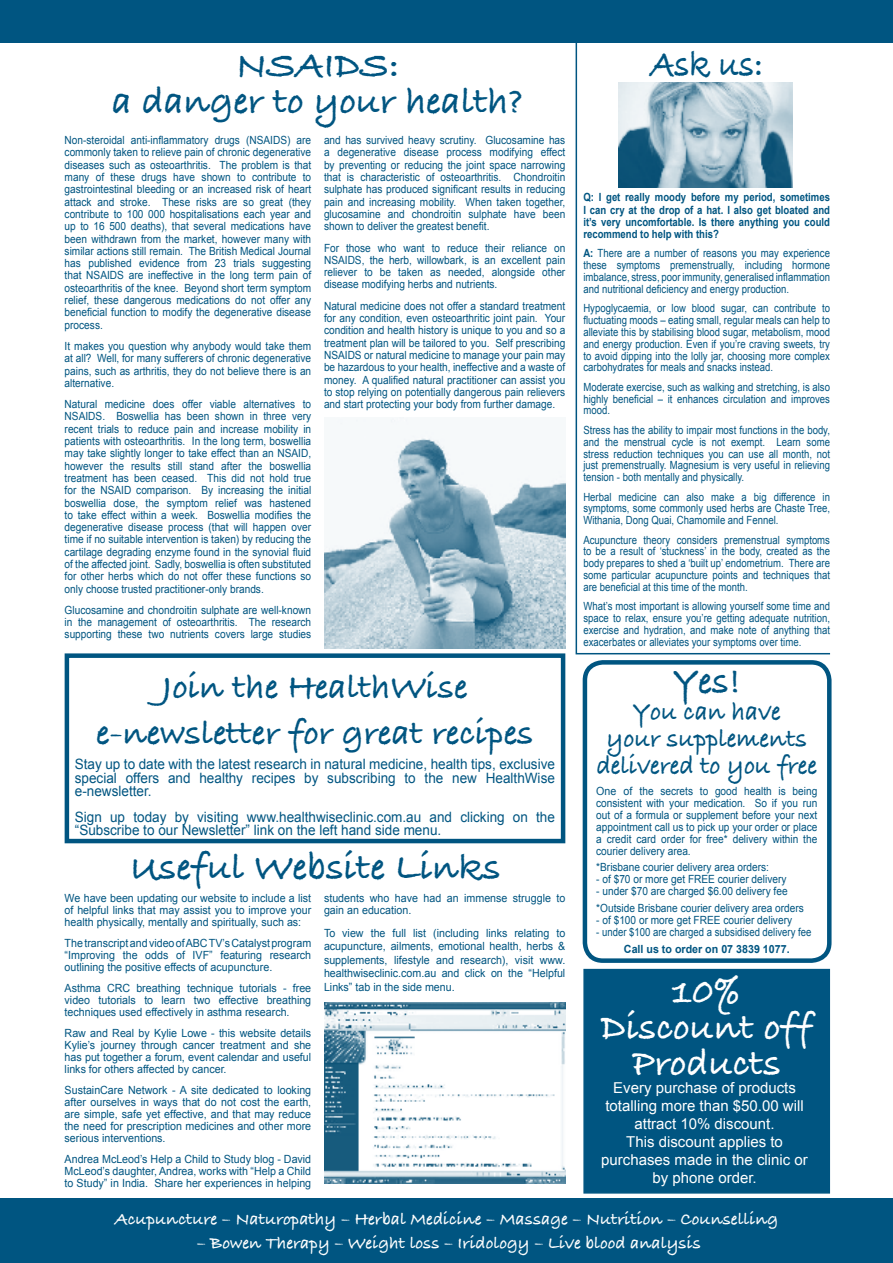
<style>
.page{position:relative;width:893px;height:1263px;background:#fff}
.page>*{position:absolute;margin:0;border:0;box-sizing:border-box;transform-origin:0 0}
.t1{font:39px/36px "Bradley Hand ITCTT Bold";color:#005581;text-align:center}
.t2{font:39px/36px "Bradley Hand ITCTT Bold";color:#fff;text-align:center}
.t3{font:39px "Bradley Hand ITCTT Bold";color:#005581;scale:.85 1}
.t4{font:39px "Bradley Hand ITCTT Bold";color:#005581;scale:.95 1}
.t5{font:36px/46.8px "Bradley Hand ITCTT Bold";color:#005581;text-align:center}
.t6{font:27px/27px "Bradley Hand ITCTT Bold";color:#005581;text-align:center;scale:.95 1}
.t7{font:18px "Bradley Hand ITCTT Bold";color:#fff}
.t8{font:15px/18px "Arial";color:#fff;text-align:center}
.t9{font:14.25px/13px "Arial";color:#005581;text-align:justify;scale:.95 1}
.t10{font:11.25px/12.3px "Arial";color:#005581;text-align:justify;scale:.9 1}
.t11{font:11.25px/11.9px "Arial";color:#005581;text-align:justify;scale:.85 1}
.t12{font:11.25px/12px "Arial";color:#005581;text-align:justify;scale:.95 1}
.t13{font:700 11.25px/12.1px "Arial";color:#005581;text-align:justify;scale:.85 1}
.t14{font:700 11.25px "Arial";color:#005581;scale:.95 1}
.s1{font-weight:700}
</style>
<div class="page">
<div style="left:583px;top:660px;width:248px;height:303px;border:4px solid #005581;border-radius:18px"></div>
<div style="left:65px;top:653px;width:500px;height:190px;border:4px solid #005581"></div>
<svg style="left:575px;top:43px;width:256px;height:612px"></svg>
<div style="left:583px;top:969px;width:247px;height:224px;background:#005581"></div>
<img style="left:324px;top:417px;width:241px;height:232px">
<img style="left:619px;top:82px;width:174px;height:106px">
<img style="left:324px;top:1003px;width:241px;height:181px">
<div style="left:0;top:1198px;width:893px;height:65px;background:#005581"></div>
<div style="left:0;top:0;width:893px;height:43px;background:#005581"></div>
<h1 class="t1" style="left:112px;top:45px;width:413px">NSAIDS:<br>a danger to your health?</h1>
<p class="t10" style="left:65px;top:134px;width:276px">Non-steroidal anti-inflammatory drugs (NSAIDS) are commonly taken to relieve pain of chronic degenerative diseases such as osteoarthritis. The problem is that many of these drugs have shown to contribute to gastrointestinal bleeding or an increased risk of heart attack and stroke. These risks are so great (they contribute to 100 000 hospitalisations each year and up to 16 500 deaths), that several medications have been withdrawn from the market, however many with similar actions still remain. The British Medical Journal has published evidence from 23 trials suggesting that NSAIDS are ineffective in the long term pain of osteoarthritis of the knee. Beyond short term symptom relief, these dangerous medications do not offer any beneficial function to modify the degenerative disease process.</p>
<p class="t10" style="left:65px;top:340px;width:276px">It makes you question why anybody would take them at all? Well, for many sufferers of chronic degenerative pains, such as arthritis, they do not believe there is an alternative.</p>
<p class="t10" style="left:65px;top:398px;width:276px">Natural medicine does offer viable alternatives to NSAIDS. Boswellia has been shown in three very recent trials to reduce pain and increase mobility in patients with osteoarthritis. In the long term, boswellia may take slightly longer to take effect than an NSAID, however the results still stand after the boswellia treatment has been ceased. This did not hold true for the NSAID comparison. By increasing the initial boswellia dose, the symptom relief was hastened to take effect within a week. Boswellia modifies the degenerative disease process (that will happen over time if no suitable intervention is taken) by reducing the cartilage degrading enzyme found in the synovial fluid of the affected joint. Sadly, boswellia is often substituted for other herbs which do not offer these functions so only choose trusted practitioner-only brands.</p>
<p class="t10" style="left:65px;top:604px;width:276px">Glucosamine and chondroitin sulphate are well-known in the management of osteoarthritis. The research supporting these two nutrients covers large studies</p>
<p class="t10" style="left:324px;top:134px;width:270px">and has survived heavy scrutiny. Glucosamine has a degenerative disease process modifying effect by preventing or reducing the joint space narrowing that is characteristic of osteoarthritis. Chondroitin sulphate has produced significant results in reducing pain and increasing mobility. When taken together, glucosamine and chondroitin sulphate have been shown to deliver the greatest benefit.</p>
<p class="t10" style="left:324px;top:242px;width:270px">For those who want to reduce their reliance on NSAIDS, the herb, willowbark, is an excellent pain reliever to be taken as needed, alongside other disease modifying herbs and nutrients.</p>
<p class="t10" style="left:324px;top:300px;width:270px">Natural medicine does not offer a standard treatment for any condition, even osteoarthritic joint pain. Your condition and health history is unique to you and so a treatment plan will be tailored to you. Self prescribing NSAIDS or natural medicine to manage your pain may be hazardous to your health, ineffective and a waste of money. A qualified natural practitioner can assist you to stop relying on potentially dangerous pain relievers and start protecting your body from further damage.</p>
<h2 class="t5" style="left:96px;top:662px;width:439px">Join the HealthWise e-newsletter for great recipes</h2>
<p class="t9" style="left:75px;top:758px;width:507px">Stay up to date with the latest research in natural medicine, health tips, exclusive special offers and healthy recipes by subscribing to the new HealthWise e-newsletter.</p>
<p class="t9" style="left:75px;top:810px;width:507px">Sign up today by visiting www.healthwiseclinic.com.au and clicking on the “Subscribe to our Newsletter” link on the left hand side menu.</p>
<h1 class="t1" style="left:130px;top:848px;width:372px">Useful Website Links</h1>
<p class="t12" style="left:65px;top:892px;width:261px">We have been updating our website to include a list of helpful links that may assist you to improve your health physically, mentally and spiritually, such as:</p>
<p class="t12" style="left:65px;top:937px;width:261px">The transcript and video of ABC TV’s Catalyst program “Improving the odds of IVF” featuring research outlining the positive effects of acupuncture.</p>
<p class="t12" style="left:65px;top:982px;width:261px">Asthma CRC breathing technique tutorials - free video tutorials to learn two effective breathing techniques used effectively in asthma research.</p>
<p class="t12" style="left:65px;top:1027px;width:261px">Raw and Real by Kylie Lowe - this website details Kylie’s journey through cancer treatment and she has put together a forum, event calendar and useful links for others affected by cancer.</p>
<p class="t12" style="left:65px;top:1084px;width:261px">SustainCare Network - A site dedicated to looking after ourselves in ways that do not cost the earth, are simple, safe yet effective, and that may reduce the need for prescription medicines and other more serious interventions.</p>
<p class="t12" style="left:65px;top:1153px;width:261px">Andrea McLeod’s Help a Child to Study blog - David McLeod’s daughter, Andrea, works with “Help a Child to Study” in India. Share her experiences in helping</p>
<p class="t12" style="left:324px;top:893px;width:256px">students who have had an immense struggle to gain an education.</p>
<p class="t12" style="left:324px;top:926px;width:256px;line-height:13.5px">To view the full list (including links relating to acupuncture, ailments, emotional health, herbs &amp; supplements, lifestyle and research), visit www. healthwiseclinic.com.au and click on the “Helpful Links” tab in the side menu.</p>
<h1 class="t3" style="left:650px;top:34px;width:134px">Ask us:</h1>
<p class="t13" style="left:583px;top:192px;width:292px">Q: I get really moody before my period, sometimes I can cry at the drop of a hat. I also get bloated and it’s very uncomfortable. Is there anything you could recommend to help with this?</p>
<p class="t11" style="left:583px;top:248px;width:292px"><span class="s1">A:</span> There are a number of reasons you may experience these symptoms premenstrually, including hormone imbalance, stress, poor immunity, generalised inflammation and nutritional deficiency and energy production.</p>
<p class="t11" style="left:583px;top:302px;width:292px">Hypoglycaemia, or low blood sugar, can contribute to fluctuating moods – eating small, regular meals can help to alleviate this by stabilising blood sugar, metabolism, mood and energy production. Even if you’re craving sweets, try to avoid dipping into the lolly jar, choosing more complex carbohydrates for meals and snacks instead.</p>
<p class="t11" style="left:583px;top:381px;width:292px">Moderate exercise, such as walking and stretching, is also highly beneficial – it enhances circulation and improves mood.</p>
<p class="t11" style="left:583px;top:424px;width:292px">Stress has the ability to impair most functions in the body, and the menstrual cycle is not exempt. Learn some stress reduction techniques you can use all month, not just premenstrually. Magnesium is very useful in relieving tension - both mentally and physically.</p>
<p class="t11" style="left:583px;top:491px;width:292px">Herbal medicine can also make a big difference in symptoms, some commonly used herbs are Chaste Tree, Withania, Dong Quai, Chamomile and Fennel.</p>
<p class="t11" style="left:583px;top:534px;width:292px">Acupuncture theory considers premenstrual symptoms to be a result of ‘stuckness’ in the body, created as the body prepares to shed a ‘built up’ endometrium. There are some particular acupuncture points and techniques that are beneficial at this time of the month.</p>
<p class="t11" style="left:583px;top:601px;width:292px">What’s most important is allowing yourself some time and space to relax, ensure you’re getting adequate nutrition, exercise and hydration, and make note of anything that exacerbates or alleviates your symptoms over time.</p>
<h1 class="t4" style="left:673px;top:651px;width:73px">Yes!</h1>
<h3 class="t6" style="left:596px;top:697px;width:234px">You can have<br>your supplements delivered to you free</h3>
<p class="t12" style="left:596px;top:785px;width:234px">One of the secrets to good health is being consistent with your medication. So if you run out of a formula or supplement before your next appointment call us to pick up your order or place a credit card order for free* delivery within the courier delivery area.</p>
<p class="t10" style="left:596px;top:861px;width:193px">*Brisbane courier delivery area orders:</p>
<p class="t10" style="left:596px;top:873px;width:213px">- of $70 or more get FREE courier delivery</p>
<p class="t10" style="left:596px;top:883px;width:232px;line-height:16.5px">- under $70 are charged $6.00 delivery fee *Outside Brisbane courier delivery area orders</p>
<p class="t10" style="left:596px;top:914px;width:219px">- of $100 or more get FREE courier delivery</p>
<p class="t11" style="left:596px;top:926px;width:255px">- under $100 are charged a subsidised delivery fee</p>
<p class="t14" style="left:624px;top:942px;width:176px">Call us to order on 07 3839 1077.</p>
<h1 class="t2" style="left:601px;top:971px;width:213px">10%<br>Discount off<br>Products</h1>
<h3 class="t8" style="left:601px;top:1079px;width:208px">Every purchase of products totalling more than $50.00 will attract 10% discount.<br>This discount applies to purchases made in the clinic or by phone order.</h3>
<h3 class="t7" style="left:115px;top:1205px;width:665px">Acupuncture – Naturopathy – Herbal Medicine – Massage – Nutrition – Counselling</h3>
<h3 class="t7" style="left:197px;top:1229px;width:506px">– Bowen Therapy – Weight loss – Iridology – Live blood analysis</h3>
</div>
